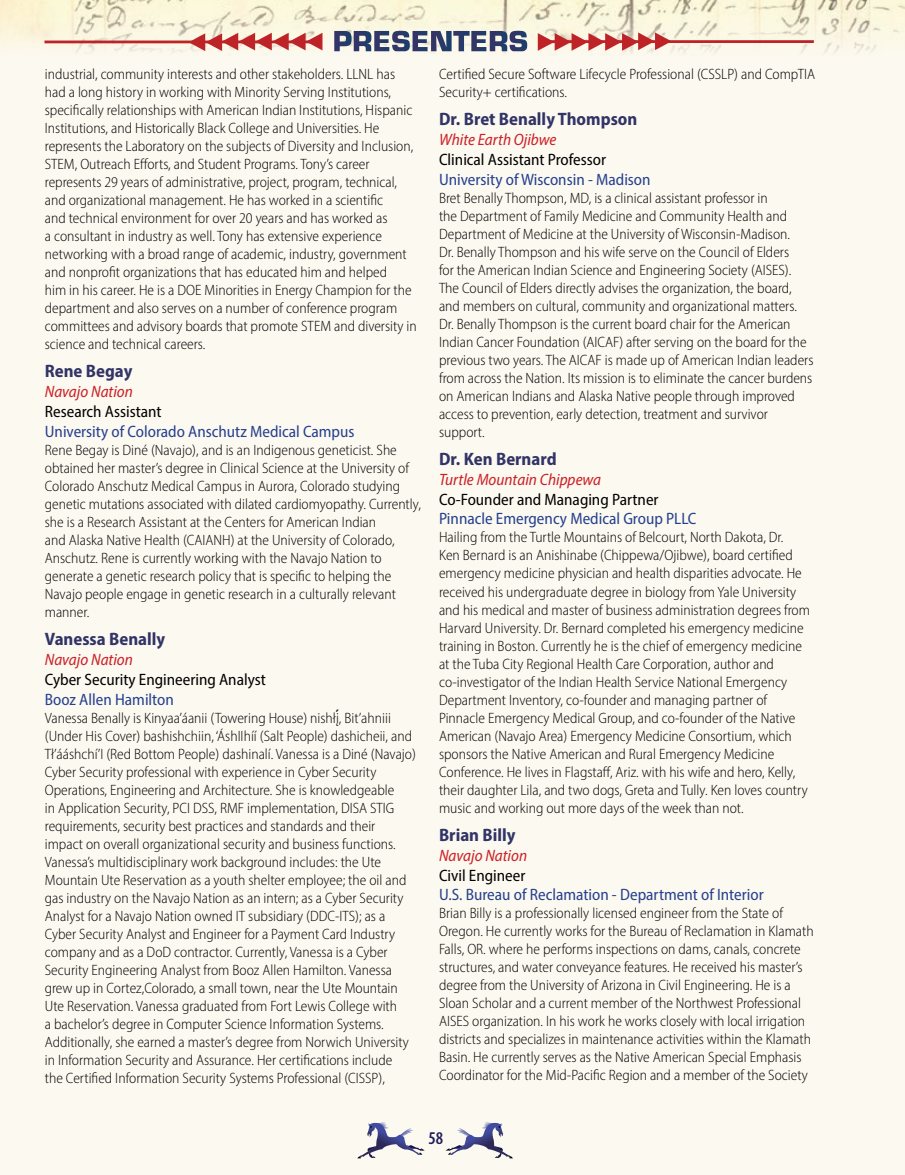
<style>
.page{position:relative;width:905px;height:1175px;background:#fff}
.page>*{position:absolute;margin:0;border:0;box-sizing:border-box;transform-origin:0 0}
.t1{font:700 semi-condensed 18px "Myriad Pro";color:#323467}
.t2{font:600 condensed 18px "Myriad Pro";color:#211e5b}
.t3{font:semi-condensed 16.5px "Myriad Pro";color:#25408f}
.t4{font:semi-condensed 16.5px "Myriad Pro";color:#000}
.t5{font:italic semi-condensed 16.5px "Myriad Pro";color:#cc2027}
.t6{font:300 semi-condensed 15px/18px "Myriad Pro";color:#000}
.s1{font-family:"Arial";font-weight:400;font-stretch:normal}
</style>
<div class="page">
<div style="left:0;top:0;width:904px;height:1174px;background:#fcf9f0"></div>
<svg style="left:357px;top:1122px;width:67px;height:36px"></svg>
<svg style="left:446px;top:1122px;width:67px;height:36px"></svg>
<img style="left:0;top:0;width:904px;height:53px">
<svg style="left:334px;top:31px;width:193px;height:20px"></svg>
<svg style="left:189px;top:33px;width:133px;height:18px"></svg>
<hr style="left:44px;top:41px;width:278px;height:2px;background:#be2328">
<svg style="left:537px;top:32px;width:134px;height:19px"></svg>
<hr style="left:538px;top:40px;width:275px;height:3px;background:#be2328">
<p class="t6" style="left:45px;top:65px;width:373px">industrial, community interests and other stakeholders. LLNL has had a long history in working with Minority Serving Institutions, specifically relationships with American Indian Institutions, Hispanic Institutions, and Historically Black College and Universities. He represents the Laboratory on the subjects of Diversity and Inclusion, STEM, Outreach Efforts, and Student Programs. Tony’s career represents 29 years of administrative, project, program, technical, and organizational management. He has worked in a scientific<br>and technical environment for over 20 years and has worked as<br>a consultant in industry as well. Tony has extensive experience networking with a broad range of academic, industry, government and nonprofit organizations that has educated him and helped<br>him in his career. He is a DOE Minorities in Energy Champion for the department and also serves on a number of conference program committees and advisory boards that promote STEM and diversity in science and technical careers.</p>
<p class="t1" style="left:45px;top:359px;width:89px">Rene Begay</p>
<p class="t5" style="left:45px;top:381px;width:90px">Navajo Nation</p>
<p class="t4" style="left:45px;top:401px;width:118px">Research Assistant</p>
<p class="t3" style="left:45px;top:421px;width:311px">University of Colorado Anschutz Medical Campus</p>
<p class="t6" style="left:45px;top:440px;width:377px">Rene Begay is Diné (Navajo), and is an Indigenous geneticist. She obtained her master’s degree in Clinical Science at the University of Colorado Anschutz Medical Campus in Aurora, Colorado studying genetic mutations associated with dilated cardiomyopathy. Currently, she is a Research Assistant at the Centers for American Indian<br>and Alaska Native Health (CAIANH) at the University of Colorado, Anschutz. Rene is currently working with the Navajo Nation to generate a genetic research policy that is specific to helping the Navajo people engage in genetic research in a culturally relevant manner.</p>
<p class="t1" style="left:45px;top:627px;width:122px">Vanessa Benally</p>
<p class="t5" style="left:45px;top:649px;width:90px">Navajo Nation</p>
<p class="t4" style="left:45px;top:669px;width:222px">Cyber Security Engineering Analyst</p>
<p class="t3" style="left:45px;top:689px;width:130px">Booz Allen Hamilton</p>
<p class="t6" style="left:45px;top:708px;width:372px">Vanessa Benally is Kinyaa’áanii (Towering House) nishłį<span class="s1">́</span>, Bit’ahniii (Under His Cover) bashishchiin, ‘ÁshIIhíí (Salt People) dashicheii, and Tł’ááshchí’I (Red Bottom People) dashinalí. Vanessa is a Diné (Navajo)<br>Cyber Security professional with experience in Cyber Security Operations, Engineering and Architecture. She is knowledgeable<br>in Application Security, PCI DSS, RMF implementation, DISA STIG requirements, security best practices and standards and their impact on overall organizational security and business functions.<br>Vanessa’s multidisciplinary work background includes: the Ute Mountain Ute Reservation as a youth shelter employee; the oil and gas industry on the Navajo Nation as an intern; as a Cyber Security Analyst for a Navajo Nation owned IT subsidiary (DDC-ITS); as a Cyber Security Analyst and Engineer for a Payment Card Industry company and as a DoD contractor. Currently, Vanessa is a Cyber Security Engineering Analyst from Booz Allen Hamilton. Vanessa grew up in Cortez,Colorado, a small town, near the Ute Mountain Ute Reservation. Vanessa graduated from Fort Lewis College with<br>a bachelor’s degree in Computer Science Information Systems.<br>Additionally, she earned a master’s degree from Norwich University in Information Security and Assurance. Her certifications include<br>the Certified Information Security Systems Professional (CISSP),</p>
<p class="t6" style="left:439px;top:65px;width:377px">Certified Secure Software Lifecycle Professional (CSSLP) and CompTIA<br>Security+ certifications.</p>
<p class="t1" style="left:439px;top:107px;width:200px">Dr. Bret Benally Thompson</p>
<p class="t5" style="left:439px;top:129px;width:119px">White Earth Ojibwe</p>
<p class="t4" style="left:439px;top:149px;width:168px">Clinical Assistant Professor</p>
<p class="t3" style="left:439px;top:169px;width:213px">University of Wisconsin - Madison</p>
<p class="t6" style="left:439px;top:188px;width:376px">Bret Benally Thompson, MD, is a clinical assistant professor in<br>the Department of Family Medicine and Community Health and Department of Medicine at the University of Wisconsin-Madison.<br>Dr. Benally Thompson and his wife serve on the Council of Elders<br>for the American Indian Science and Engineering Society (AISES).<br>The Council of Elders directly advises the organization, the board, and members on cultural, community and organizational matters.<br>Dr. Benally Thompson is the current board chair for the American Indian Cancer Foundation (AICAF) after serving on the board for the previous two years. The AICAF is made up of American Indian leaders from across the Nation. Its mission is to eliminate the cancer burdens on American Indians and Alaska Native people through improved access to prevention, early detection, treatment and survivor support.</p>
<p class="t1" style="left:439px;top:447px;width:119px">Dr. Ken Bernard</p>
<p class="t5" style="left:439px;top:469px;width:163px">Turtle Mountain Chippewa</p>
<p class="t4" style="left:439px;top:489px;width:221px">Co-Founder and Managing Partner</p>
<p class="t3" style="left:439px;top:509px;width:259px">Pinnacle Emergency Medical Group PLLC</p>
<p class="t6" style="left:439px;top:528px;width:372px">Hailing from the Turtle Mountains of Belcourt, North Dakota, Dr.<br>Ken Bernard is an Anishinabe (Chippewa/Ojibwe), board certified emergency medicine physician and health disparities advocate. He received his undergraduate degree in biology from Yale University and his medical and master of business administration degrees from Harvard University. Dr. Bernard completed his emergency medicine training in Boston. Currently he is the chief of emergency medicine at the Tuba City Regional Health Care Corporation, author and co-investigator of the Indian Health Service National Emergency Department Inventory, co-founder and managing partner of Pinnacle Emergency Medical Group, and co-founder of the Native American (Navajo Area) Emergency Medicine Consortium, which sponsors the Native American and Rural Emergency Medicine Conference. He lives in Flagstaff, Ariz. with his wife and hero, Kelly, their daughter Lila, and two dogs, Greta and Tully. Ken loves country music and working out more days of the week than not.</p>
<p class="t1" style="left:439px;top:823px;width:78px">Brian Billy</p>
<p class="t5" style="left:439px;top:845px;width:90px">Navajo Nation</p>
<p class="t4" style="left:439px;top:865px;width:88px">Civil Engineer</p>
<p class="t3" style="left:439px;top:884px;width:326px">U.S. Bureau of Reclamation - Department of Interior</p>
<p class="t6" style="left:439px;top:904px;width:376px">Brian Billy is a professionally licensed engineer from the State of Oregon. He currently works for the Bureau of Reclamation in Klamath Falls, OR. where he performs inspections on dams, canals, concrete structures, and water conveyance features. He received his master’s degree from the University of Arizona in Civil Engineering. He is a Sloan Scholar and a current member of the Northwest Professional AISES organization. In his work he works closely with local irrigation districts and specializes in maintenance activities within the Klamath Basin. He currently serves as the Native American Special Emphasis Coordinator for the Mid-Pacific Region and a member of the Society</p>
<p class="t2" style="left:428px;top:1127px;width:16px">58</p>
</div>
